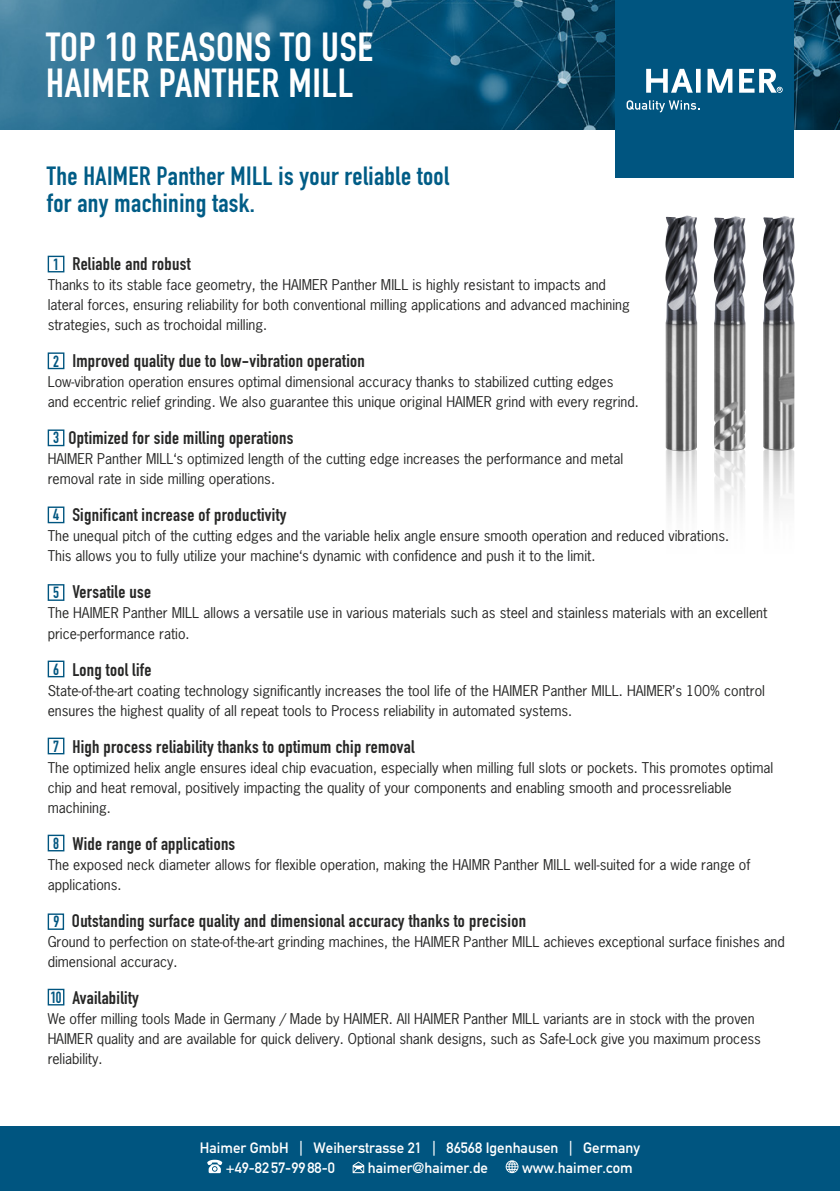
<style>
.page{position:relative;width:840px;height:1191px;background:#fff}
.page>*{position:absolute;margin:0;border:0;box-sizing:border-box;transform-origin:0 0}
.t1{font:40px/36px "DIN Engschrift Std";letter-spacing:.015em;color:#fff;scale:1.05 1}
.t2{font:26px/27px "DIN Engschrift Std";letter-spacing:.015em;color:#005c86;scale:1.05 1}
.t3{font:18px "DIN Engschrift Std";letter-spacing:.015em;color:#272726;scale:1.05 1}
.t4{font:14.8px/21px "DIN Mittelschrift";color:#fff}
.t5{font:14px/20px "News Gothic";color:#272726}
.s1{font-size:16px;color:#005580}
</style>
<div class="page">
<img style="left:0;top:0;width:839px;height:129px">
<img style="left:714px;top:451px;width:31px;height:62px">
<img style="left:763px;top:451px;width:31px;height:62px">
<img style="left:666px;top:451px;width:31px;height:62px">
<img style="left:713px;top:216px;width:32px;height:235px">
<img style="left:763px;top:216px;width:31px;height:235px">
<img style="left:665px;top:215px;width:32px;height:236px">
<div style="left:48px;top:256px;width:16px;height:16px;border:1px solid #005580"></div>
<div style="left:48px;top:352px;width:16px;height:17px;border:1px solid #005580"></div>
<div style="left:48px;top:429px;width:16px;height:17px;border:1px solid #005580"></div>
<div style="left:48px;top:506px;width:16px;height:17px;border:1px solid #005580"></div>
<div style="left:48px;top:584px;width:16px;height:17px;border:1px solid #005580"></div>
<div style="left:48px;top:660px;width:16px;height:17px;border:1px solid #005580"></div>
<div style="left:48px;top:737px;width:16px;height:17px;border:1px solid #005580"></div>
<div style="left:48px;top:834px;width:16px;height:17px;border:1px solid #005580"></div>
<div style="left:48px;top:913px;width:16px;height:17px;border:1px solid #005580"></div>
<div style="left:48px;top:988px;width:16px;height:17px;border:1px solid #005580"></div>
<div style="left:615px;top:0;width:178px;height:178px;background:#005580"></div>
<svg style="left:646px;top:69px;width:136px;height:24px"></svg>
<svg style="left:626px;top:100px;width:71px;height:12px"></svg>
<div style="left:0;top:1126px;width:839px;height:65px;background:#005580"></div>
<svg style="left:207px;top:1159px;width:16px;height:14px"></svg>
<svg style="left:352px;top:1161px;width:13px;height:12px"></svg>
<svg style="left:505px;top:1160px;width:14px;height:14px"></svg>
<h1 class="t1" style="left:46px;top:29px;width:312px">TOP 10 REASONS TO USE<br>HAIMER PANTHER MILL</h1>
<h2 class="t2" style="left:47px;top:163px;width:384px">The HAIMER Panther MILL is your reliable tool for any machining task.</h2>
<p class="t3" style="left:53px;top:253px;width:132px"><span class="s1">1</span> Reliable and robust</p>
<p class="t5" style="left:48px;top:275px;width:583px">Thanks to its stable face geometry, the HAIMER Panther MILL is highly resistant to impacts and lateral forces, ensuring reliability for both conventional milling applications and advanced machining strategies, such as trochoidal milling.</p>
<p class="t3" style="left:53px;top:350px;width:298px"><span class="s1">2</span> Improved quality due to low-vibration operation</p>
<p class="t5" style="left:48px;top:372px;width:592px">Low-vibration operation ensures optimal dimensional accuracy thanks to stabilized cutting edges<br>and eccentric relief grinding. We also guarantee this unique original HAIMER grind with every regrind.</p>
<p class="t3" style="left:53px;top:427px;width:230px"><span class="s1">3</span> Optimized for side milling operations</p>
<p class="t5" style="left:48px;top:449px;width:576px">HAIMER Panther MILL‘s optimized length of the cutting edge increases the performance and metal removal rate in side milling operations.</p>
<p class="t3" style="left:53px;top:504px;width:224px"><span class="s1">4</span> Significant increase of productivity</p>
<p class="t5" style="left:48px;top:526px;width:682px">The unequal pitch of the cutting edges and the variable helix angle ensure smooth operation and reduced vibrations.<br>This allows you to fully utilize your machine‘s dynamic with confidence and push it to the limit.</p>
<p class="t3" style="left:53px;top:581px;width:95px"><span class="s1">5</span> Versatile use</p>
<p class="t5" style="left:48px;top:603px;width:720px">The HAIMER Panther MILL allows a versatile use in various materials such as steel and stainless materials with an excellent price-performance ratio.</p>
<p class="t3" style="left:53px;top:658px;width:95px"><span class="s1">6</span> Long tool life</p>
<p class="t5" style="left:48px;top:680px;width:718px">State-of-the-art coating technology significantly increases the tool life of the HAIMER Panther MILL. HAIMER’s 100% control ensures the highest quality of all repeat tools to Process reliability in automated systems.</p>
<p class="t3" style="left:53px;top:735px;width:345px"><span class="s1">7</span> High process reliability thanks to optimum chip removal</p>
<p class="t5" style="left:48px;top:757px;width:726px">The optimized helix angle ensures ideal chip evacuation, especially when milling full slots or pockets. This promotes optimal chip and heat removal, positively impacting the quality of your components and enabling smooth and processreliable machining.</p>
<p class="t3" style="left:53px;top:832px;width:175px"><span class="s1">8</span> Wide range of applications</p>
<p class="t5" style="left:48px;top:854px;width:704px">The exposed neck diameter allows for flexible operation, making the HAIMR Panther MILL well-suited for a wide range of applications.</p>
<p class="t3" style="left:53px;top:909px;width:451px"><span class="s1">9</span> Outstanding surface quality and dimensional accuracy thanks to precision</p>
<p class="t5" style="left:48px;top:931px;width:738px">Ground to perfection on state-of-the-art grinding machines, the HAIMER Panther MILL achieves exceptional surface finishes and dimensional accuracy.</p>
<p class="t3" style="left:50px;top:986px;width:86px"><span class="s1">10</span> Availability</p>
<p class="t5" style="left:48px;top:1008px;width:714px">We offer milling tools Made in Germany / Made by HAIMER. All HAIMER Panther MILL variants are in stock with the proven<br>HAIMER quality and are available for quick delivery. Optional shank designs, such as Safe-Lock give you maximum process reliability.</p>
<p class="t4" style="left:230px;top:1136px;width:418px;text-indent:-37px">Haimer GmbH | Weiherstraße 21 | 865 8 Igenhausen | Deutschland +49-82 57-99 88-0</p>
<p class="t4" style="left:226px;top:1138px;width:415px;line-height:20px;text-indent:-26px">Haimer GmbH | Weiherstrasse 21 | 86568 Igenhausen | Germany +49-82 57-99 88-0</p>
<p class="t4" style="left:374px;top:1157px;width:121px">haimer@haimer.de</p>
<p class="t4" style="left:529px;top:1157px;width:101px">www.haimer.de</p>
<p class="t4" style="left:367px;top:1157px;width:121px">haimer@haimer.de</p>
<p class="t4" style="left:521px;top:1157px;width:112px">www.haimer.com</p>
</div>
